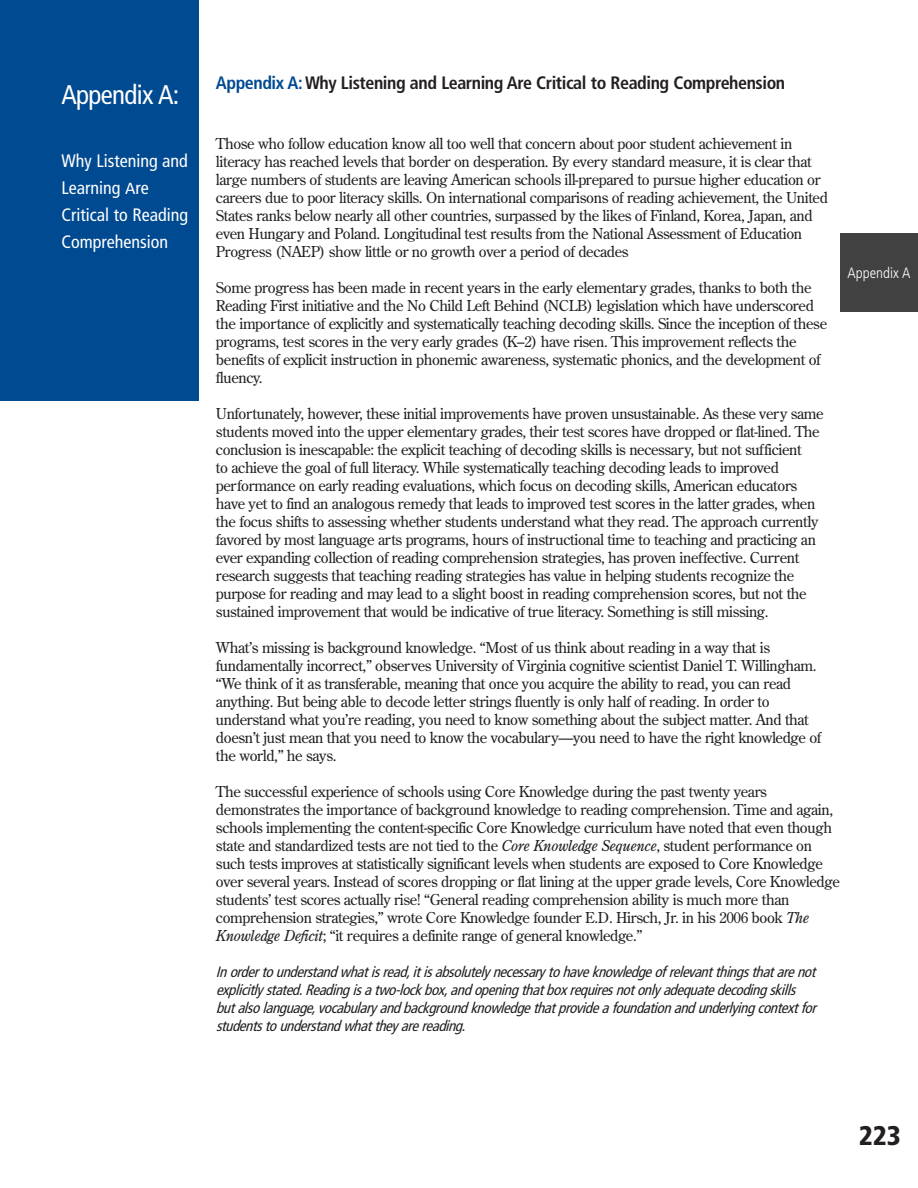
<style>
.page{position:relative;width:918px;height:1188px;background:#fff}
.page>*{position:absolute;margin:0;border:0;box-sizing:border-box;transform-origin:0 0}
.t1{font:condensed 27px "Frutiger LT Std";letter-spacing:-.025em;color:#fff}
.t2{font:900 condensed 27px "Frutiger LT Std";color:#231f20}
.t3{font:700 condensed 18px "Frutiger LT Std";letter-spacing:-.025em;color:#231f20}
.t4{font:condensed 18px/27px "Frutiger LT Std";color:#fff}
.t5{font:15px/18px "Century Old Style Std";letter-spacing:-.025em;color:#231f20}
.t6{font:italic condensed 15px/18px "Frutiger LT Std";color:#231f20}
.t7{font:300 condensed 15px "Frutiger LT Std";color:#fff}
.s1{font-family:"Calibri";font-stretch:normal}
.s2{color:#004a91}
.s3{font-style:italic}
.s4{font-style:normal}
</style>
<div class="page">
<div style="left:0;top:0;width:199px;height:401px;background:#004a91"></div>
<div style="left:840px;top:233px;width:78px;height:79px;background:#414142"></div>
<h1 class="t1" style="left:62px;top:79px;width:119px">Appendix A:</h1>
<p class="t4" style="left:62px;top:147px;width:128px">Why Listening and<br>Learning <span class="s1">A</span>re<br>Critical to Reading<br>Comprehension</p>
<p class="t3" style="left:216px;top:72px;width:571px"><span class="s2">Appendix A:</span> Why Listening and Learning Are Critical to Reading Comprehension</p>
<p class="t5" style="left:216px;top:134px;width:614px">Those who follow education know all too well that concern about poor student achievement in literacy has reached levels that border on desperation. By every standard measure, it is clear that large numbers of students are leaving American schools ill-prepared to pursue higher education or careers due to poor literacy skills. On international comparisons of reading achievement, the United States ranks below nearly all other countries, surpassed by the likes of Finland, Korea, Japan, and even Hungary and Poland. Longitudinal test results from the National Assessment of Education Progress (NAEP) show little or no growth over a period of decades</p>
<p class="t5" style="left:216px;top:278px;width:613px">Some progress has been made in recent years in the early elementary grades, thanks to both the Reading First initiative and the No Child Left Behind (NCLB) legislation which have underscored the importance of explicitly and systematically teaching decoding skills. Since the inception of these programs, test scores in the very early grades (K–2) have risen. This improvement reflects the benefits of explicit instruction in phonemic awareness, systematic phonics, and the development of fluency.</p>
<p class="t5" style="left:216px;top:404px;width:609px">Unfortunately, however, these initial improvements have proven unsustainable. As these very same students moved into the upper elementary grades, their test scores have dropped or flat-lined. The conclusion is inescapable: the explicit teaching of decoding skills is necessary, but not sufficient<br>to achieve the goal of full literacy. While systematically teaching decoding leads to improved performance on early reading evaluations, which focus on decoding skills, American educators have yet to find an analogous remedy that leads to improved test scores in the latter grades, when the focus shifts to assessing whether students understand what they read. The approach currently favored by most language arts programs, hours of instructional time to teaching and practicing an ever expanding collection of reading comprehension strategies, has proven ineffective. Current research suggests that teaching reading strategies has value in helping students recognize the purpose for reading and may lead to a slight boost in reading comprehension scores, but not the sustained improvement that would be indicative of true literacy. Something is still missing.</p>
<p class="t5" style="left:216px;top:638px;width:607px">What’s missing is background knowledge. “Most of us think about reading in a way that is fundamentally incorrect,” observes University of Virginia cognitive scientist Daniel T. Willingham. “We think of it as transferable, meaning that once you acquire the ability to read, you can read anything. But being able to decode letter strings fluently is only half of reading. In order to understand what you’re reading, you need to know something about the subject matter. And that doesn’t just mean that you need to know the vocabulary—you need to have the right knowledge of the world,” he says.</p>
<p class="t5" style="left:216px;top:782px;width:626px">The successful experience of schools using Core Knowledge during the past twenty years demonstrates the importance of background knowledge to reading comprehension. Time and again, schools implementing the content-specific Core Knowledge curriculum have noted that even though state and standardized tests are not tied to the <span class="s3">Core Knowledge Sequence</span>, student performance on such tests improves at statistically significant levels when students are exposed to Core Knowledge over several years. Instead of scores dropping or flat lining at the upper grade levels, Core Knowledge students’ test scores actually rise! “General reading comprehension ability is much more than comprehension strategies,” wrote Core Knowledge founder E.D. Hirsch, Jr. in his 2006 book <span class="s3">The Knowledge Deficit</span>; “it requires a definite range of general knowledge.”</p>
<p class="t6" style="left:216px;top:962px;width:606px">Inordertounderstandwhatisread,itisabsolutelynecessarytohaveknowledgeofrelevantthingsthatarenot explicitlystated.Readingisatwo-lockbox,andopeningthatboxrequiresnotonlyadequatedecodingskills butalsolanguage,vocabularyandbackgroundknowledgethatprovideafoundationandunderlyingcontextfor studentstounderstandwhattheyarereading<span class="s4">.</span></p>
<p class="t7" style="left:848px;top:265px;width:64px">Appendix A</p>
<h1 class="t2" style="left:859px;top:1119px;width:44px">223</h1>
<h1 class="t2" style="left:859px;top:1132px;width:44px">223</h1>
</div>
